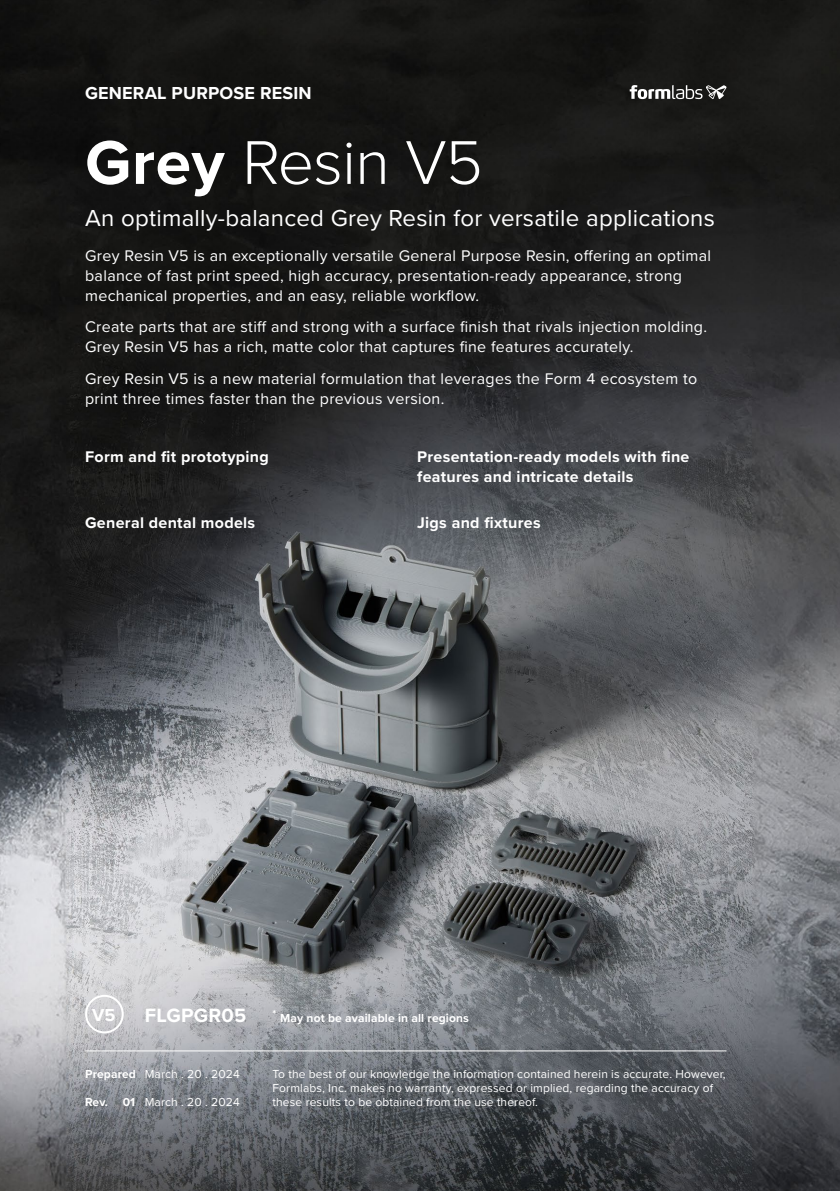
<style>
.page{position:relative;width:840px;height:1191px;background:#fff}
.page>*{position:absolute;margin:0;border:0;box-sizing:border-box;transform-origin:0 0}
.t1{font:300 64px "Proxima Nova";letter-spacing:-.01em;color:#fff}
.t2{font:24px "Proxima Nova";letter-spacing:.01em;color:#fff}
.t3{font:700 20px "Proxima Nova";letter-spacing:.01em;color:#fff}
.t4{font:700 18px "Proxima Nova";letter-spacing:.01em;color:#fff}
.t5{font:16px/20px "Proxima Nova";letter-spacing:.02em;color:#fff}
.t6{font:700 16px/20px "Proxima Nova";letter-spacing:.02em;color:#fff}
.t7{font:12px/14px "Proxima Nova";letter-spacing:.01em;color:#fff}
.t8{font:700 12px "Proxima Nova";letter-spacing:.01em;color:#fff}
.s1{font-weight:700}
</style>
<div class="page">
<img style="left:0;top:0;width:839px;height:1191px">
<hr style="left:85px;top:1050px;width:641px;height:1px;background:#fff">
<div style="left:85px;top:994px;width:39px;height:39px;border:2px solid #fff;border-radius:50%"></div>
<svg style="left:629px;top:85px;width:97px;height:14px"></svg>
<p class="t4" style="left:85px;top:80px;width:228px">GENERAL PURPOSE RESIN</p>
<h1 class="t1" style="left:85px;top:115px;width:399px"><span class="s1">Grey</span> Resin V5</h1>
<h2 class="t2" style="left:85px;top:200px;width:631px">An optimally-balanced Grey Resin for versatile applications</h2>
<p class="t5" style="left:85px;top:245px;width:627px">Grey Resin V5 is an exceptionally versatile General Purpose Resin, offering an optimal balance of fast print speed, high accuracy, presentation-ready appearance, strong mechanical properties, and an easy, reliable workflow.</p>
<p class="t5" style="left:85px;top:316px;width:623px">Create parts that are stiff and strong with a surface finish that rivals injection molding.<br>Grey Resin V5 has a rich, matte color that captures fine features accurately.</p>
<p class="t5" style="left:85px;top:367px;width:613px">Grey Resin V5 is a new material formulation that leverages the Form 4 ecosystem to print three times faster than the previous version.</p>
<p class="t6" style="left:85px;top:446px;width:185px">Form and fit prototyping</p>
<p class="t6" style="left:417px;top:446px;width:274px">Presentation-ready models with fine features and intricate details</p>
<p class="t6" style="left:85px;top:512px;width:171px">General dental models</p>
<p class="t6" style="left:417px;top:512px;width:125px">Jigs and fixtures</p>
<p class="t3" style="left:145px;top:1000px;width:103px">FLGPGR05</p>
<p class="t8" style="left:272px;top:1005px;width:6px">*</p>
<p class="t4" style="left:92px;top:1001px;width:25px">V5</p>
<p class="t8" style="left:280px;top:1009px;width:190px">May not be available in all regions</p>
<p class="t7" style="left:85px;top:1066px;width:156px"><span class="s1">Prepared</span> March . 20 . 2024</p>
<p class="t7" style="left:272px;top:1066px;width:454px">To the best of our knowledge the information contained herein is accurate. However,<br>Formlabs, Inc. makes no warranty, expressed or implied, regarding the accuracy of</p>
<p class="t7" style="left:85px;top:1094px;width:156px"><span class="s1">Rev. 01</span> March . 20 . 2024</p>
<p class="t7" style="left:272px;top:1094px;width:267px">these results to be obtained from the use thereof.</p>
</div>
